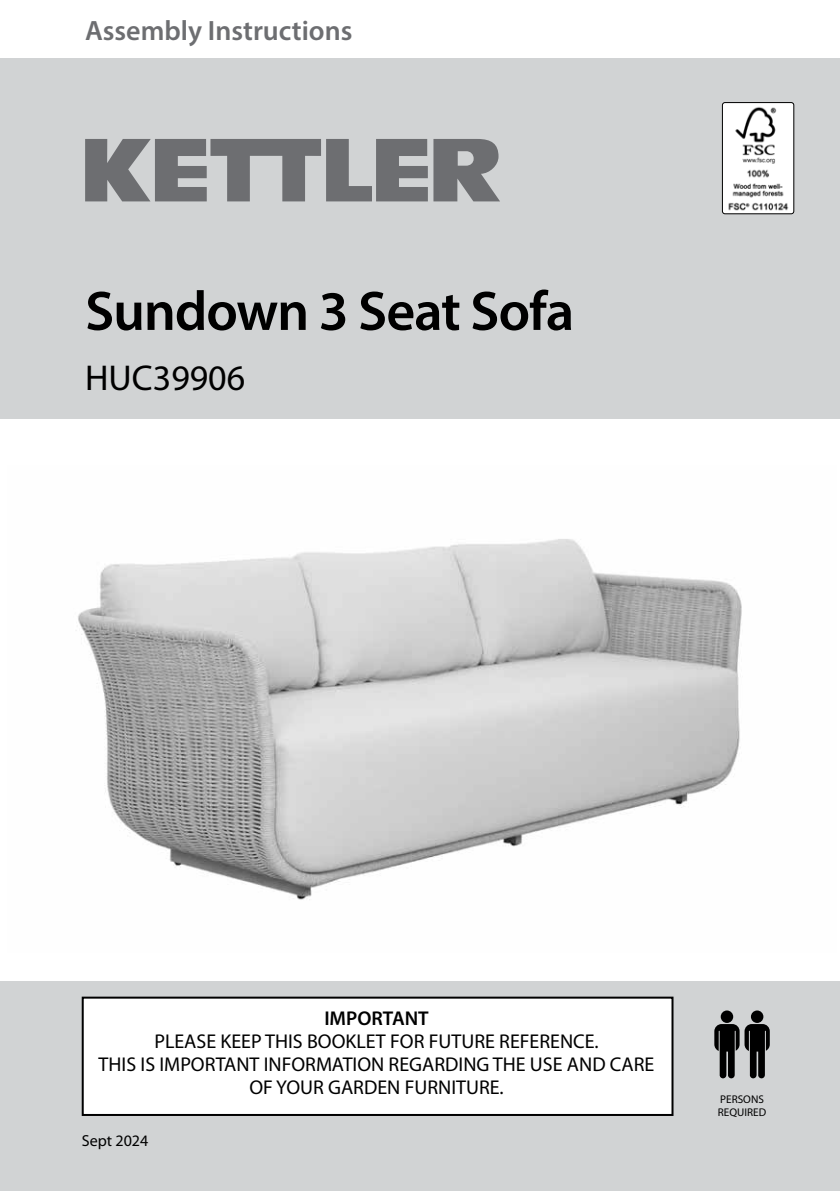
<style>
.page{position:relative;width:840px;height:1191px;background:#fff}
.page>*{position:absolute;margin:0;border:0;box-sizing:border-box;transform-origin:0 0}
.t1{font:600 56px "Myriad Pro";letter-spacing:-.02em;color:#000}
.t2{font:36px "Myriad Pro";color:#000}
.t3{font:600 28px "Myriad Pro";color:#6d6e71}
.t4{font:20px/23px "Myriad Pro";color:#000;text-align:center}
.t5{font:600 20px "Myriad Pro";color:#000}
.t6{font:16px "Myriad Pro";color:#000}
.t7{font:11.2px/13.4px "Myriad Pro";color:#000}
</style>
<div class="page">
<img style="left:76px;top:539px;width:666px;height:361px">
<div style="left:0;top:4px;width:839px;height:414px;background:#d1d3d4"></div>
<div style="left:0;top:0;width:839px;height:58px;background:#fff"></div>
<svg style="left:433px;top:139px;width:67px;height:62px"></svg>
<svg style="left:85px;top:139px;width:342px;height:62px"></svg>
<div style="left:0;top:981px;width:839px;height:210px;background:#d1d3d4"></div>
<div style="left:83px;top:997px;width:589px;height:118px;background:#fff"></div>
<div style="left:82px;top:996px;width:591px;height:120px;border:2px solid #000"></div>
<div style="left:720px;top:1010px;width:12px;height:13px;background:#000;border-radius:50%"></div>
<svg style="left:750px;top:1010px;width:13px;height:13px"></svg>
<svg style="left:714px;top:1024px;width:55px;height:54px"></svg>
<img style="left:723px;top:104px;width:70px;height:110px">
<div style="left:721px;top:102px;width:72px;height:112px;border:1px solid #000;border-radius:3px"></div>
<h3 class="t3" style="left:85px;top:13px;width:269px">Assembly Instructions</h3>
<h1 class="t1" style="left:85px;top:275px;width:490px">Sundown 3 Seat Sofa</h1>
<h2 class="t2" style="left:85px;top:358px;width:161px">HUC39906</h2>
<p class="t5" style="left:324px;top:1005px;width:106px">IMPORTANT</p>
<p class="t4" style="left:99px;top:1030px;width:557px">PLEASE KEEP THIS BOOKLET FOR FUTURE REFERENCE.<br>THIS IS IMPORTANT INFORMATION REGARDING THE USE AND CARE<br>OF YOUR GARDEN FURNITURE.</p>
<p class="t6" style="left:82px;top:1132px;width:68px">Sept 2024</p>
<p class="t7" style="left:717px;top:1092px;width:50px">PERSONS<br>REQUIRED</p>
</div>
